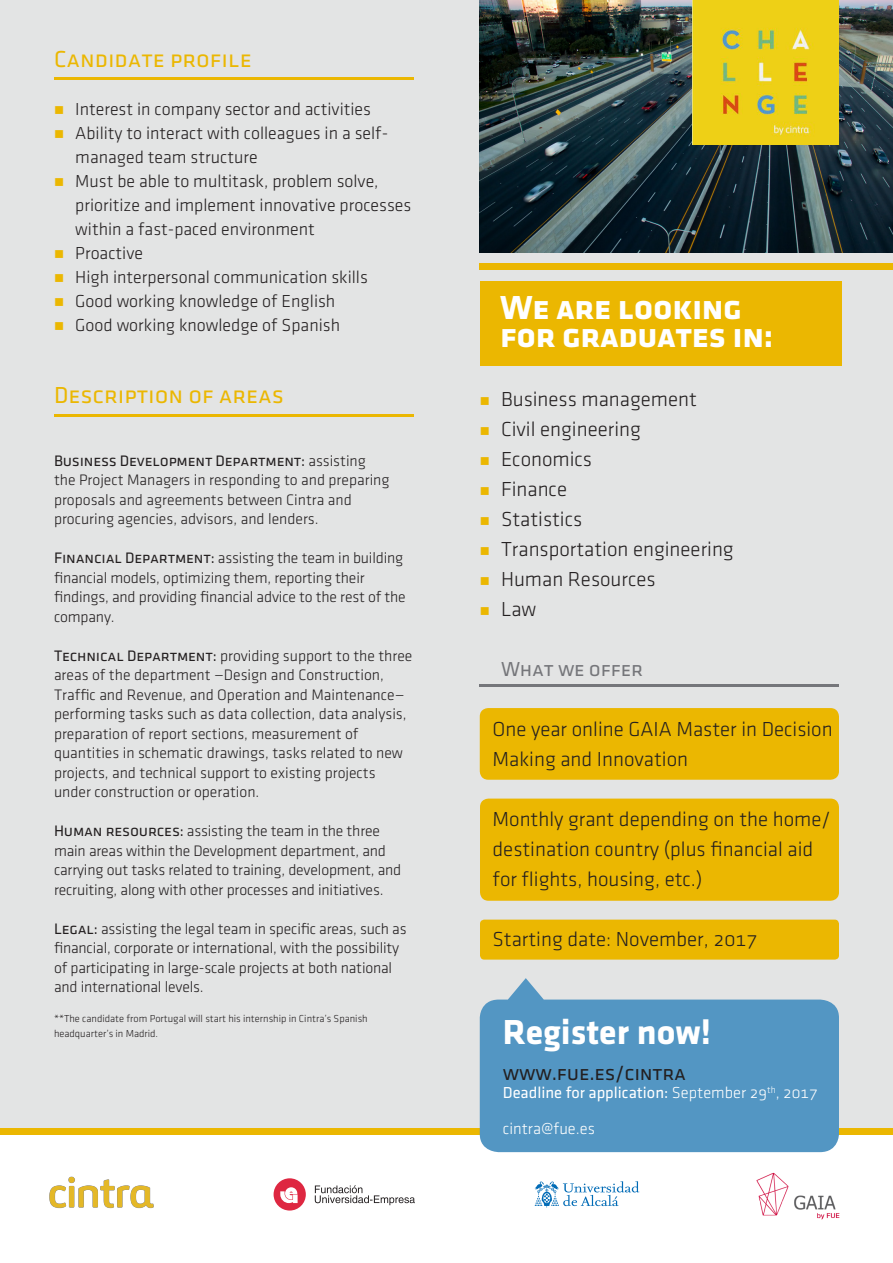
<style>
.page{position:relative;width:893px;height:1263px;background:#fff}
.page>*{position:absolute;margin:0;border:0;box-sizing:border-box;transform-origin:0 0}
.t1{font:700 36px "Klavika";color:#fff}
.t2{font:34.5px/28.5px "Klavika Bold Caps SC";letter-spacing:-.01em;color:#fff}
.t3{font:24px "Klavika Reg Caps SC";color:#ebb701}
.t4{font:21px/30px "Klavika Light OSTF";color:#231f20}
.t5{font:21px "Klavika Reg Caps SC";letter-spacing:-.01em;color:#231f20}
.t6{font:21px "Klavika Reg Caps SC";letter-spacing:-.01em;color:#75767a}
.t7{font:18px/24px "Klavika Light OSTF";color:#231f20}
.t8{font:16.5px "Klavika Regular OSF";color:#fff}
.t9{font:16.5px "Klavika Light OSTF";color:#fff}
.t10{font:15.75px/19.5px "Klavika Light OSTF";letter-spacing:-.01em;color:#231f20}
.t11{font:10.5px/15px "Klavika Light OSTF";color:#231f20}
.s1{color:#ebb701}
.s2{font-family:"Klavika Reg Caps SC"}
.s3{font-family:"Klavika Light OSTF"}
</style>
<div class="page">
<div style="left:0;top:0;width:893px;height:1132px;background:#e3e4e4"></div>
<div style="left:480px;top:708px;width:359px;height:72px;background:#ebb701;border-radius:9px"></div>
<div style="left:480px;top:798px;width:359px;height:103px;background:#ebb701;border-radius:9px"></div>
<div style="left:480px;top:920px;width:359px;height:39px;background:#ebb701;border-radius:4px"></div>
<div style="left:480px;top:282px;width:361px;height:84px;background:#ebb701"></div>
<img style="left:480px;top:0;width:413px;height:252px">
<img style="left:692px;top:0;width:147px;height:145px">
<hr style="left:54px;top:77px;width:359px;height:2px;background:#ebb701">
<hr style="left:54px;top:414px;width:359px;height:2px;background:#ebb701">
<hr style="left:480px;top:684px;width:359px;height:2px;background:#75767a">
<div style="left:480px;top:263px;width:413px;height:7px;background:#ebb701"></div>
<div style="left:0;top:1128px;width:893px;height:6px;background:#ebb701"></div>
<svg style="left:480px;top:978px;width:359px;height:174px;background:#659fc7"></svg>
<svg style="left:535px;top:1181px;width:104px;height:27px"></svg>
<svg style="left:274px;top:1178px;width:32px;height:32px"></svg>
<svg style="left:315px;top:1185px;width:100px;height:20px"></svg>
<img style="left:49px;top:1176px;width:105px;height:33px">
<img style="left:756px;top:1172px;width:84px;height:48px">
<p class="t3" style="left:54px;top:46px;width:199px">Candidate profile</p>
<p class="t7" style="left:54px;top:97px;width:319px"><span class="s1">■</span> Interest in company sector and activities</p>
<p class="t7" style="left:75px;top:121px;width:314px;text-indent:-21px"><span class="s1">■</span> Ability to interact with colleagues in a self&shy;managed team structure</p>
<p class="t7" style="left:75px;top:169px;width:338px;text-indent:-21px"><span class="s1">■</span> Must be able to multitask, problem solve, prioritize and implement innovative processes within a fast-paced environment</p>
<p class="t7" style="left:54px;top:241px;width:91px"><span class="s1">■</span> Proactive</p>
<p class="t7" style="left:54px;top:265px;width:315px"><span class="s1">■</span> High interpersonal communication skills</p>
<p class="t7" style="left:54px;top:289px;width:283px"><span class="s1">■</span> Good working knowledge of English</p>
<p class="t7" style="left:54px;top:313px;width:288px"><span class="s1">■</span> Good working knowledge of Spanish</p>
<p class="t2" style="left:500px;top:293px;width:275px">We are looking for graduates in:</p>
<p class="t3" style="left:54px;top:382px;width:232px">Description of areas</p>
<p class="t4" style="left:480px;top:384px;width:219px"><span class="s1">■</span> Business management</p>
<p class="t4" style="left:480px;top:414px;width:163px"><span class="s1">■</span> Civil engineering</p>
<p class="t4" style="left:480px;top:444px;width:114px"><span class="s1">■</span> Economics</p>
<p class="t4" style="left:480px;top:474px;width:89px"><span class="s1">■</span> Finance</p>
<p class="t4" style="left:480px;top:504px;width:104px"><span class="s1">■</span> Statistics</p>
<p class="t4" style="left:480px;top:534px;width:255px"><span class="s1">■</span> Transportation engineering</p>
<p class="t4" style="left:480px;top:564px;width:177px"><span class="s1">■</span> Human Resources</p>
<p class="t4" style="left:480px;top:594px;width:58px"><span class="s1">■</span> Law</p>
<p class="t10" style="left:54px;top:451px;width:337px"><span class="s2">Business Development Department:</span> assisting the Project Managers in responding to and preparing proposals and agreements between Cintra and procuring agencies, advisors, and lenders.</p>
<p class="t10" style="left:54px;top:548px;width:353px"><span class="s2">Financial Department:</span> assisting the team in building financial models, optimizing them, reporting their findings, and providing financial advice to the rest of the company.</p>
<p class="t10" style="left:54px;top:646px;width:360px"><span class="s2">Technical Department:</span> providing support to the three areas of the department —Design and Construction, Traffic and Revenue, and Operation and Maintenance— performing tasks such as data collection, data analysis, preparation of report sections, measurement of quantities in schematic drawings, tasks related to new projects, and technical support to existing projects under construction or operation.</p>
<p class="t10" style="left:54px;top:821px;width:349px"><span class="s2">Human resources:</span> assisting the team in the three main areas within the Development department, and carrying out tasks related to training, development, and recruiting, along with other processes and initiatives.</p>
<p class="t10" style="left:54px;top:919px;width:354px"><span class="s2">Legal:</span> assisting the legal team in specific areas, such as financial, corporate or international, with the possibility of participating in large-scale projects at both national and international levels.</p>
<p class="t11" style="left:54px;top:1011px;width:315px">**The candidate from Portugal will start his internship in Cintra’s Spanish headquarter’s in Madrid.</p>
<p class="t1" style="left:503px;top:1012px;width:210px">Register now!</p>
<p class="t5" style="left:503px;top:1062px;width:185px">www.fue.es/cintra</p>
<p class="t8" style="left:503px;top:1084px;width:317px">Deadline for application: <span class="s3">September 29</span><sup>th</sup><span class="s3">, 2017</span></p>
<p class="t9" style="left:503px;top:1120px;width:94px">cintra@fue.es</p>
<p class="t6" style="left:501px;top:658px;width:143px">What we offer</p>
<p class="t4" style="left:492px;top:714px;width:342px">One year online GAIA Master in Decision<br>Making and Innovation</p>
<p class="t4" style="left:492px;top:804px;width:340px">Monthly grant depending on the home/ destination country (plus financial aid for flights, housing, etc.)</p>
<p class="t4" style="left:492px;top:924px;width:266px">Starting date: November, 2017</p>
</div>
